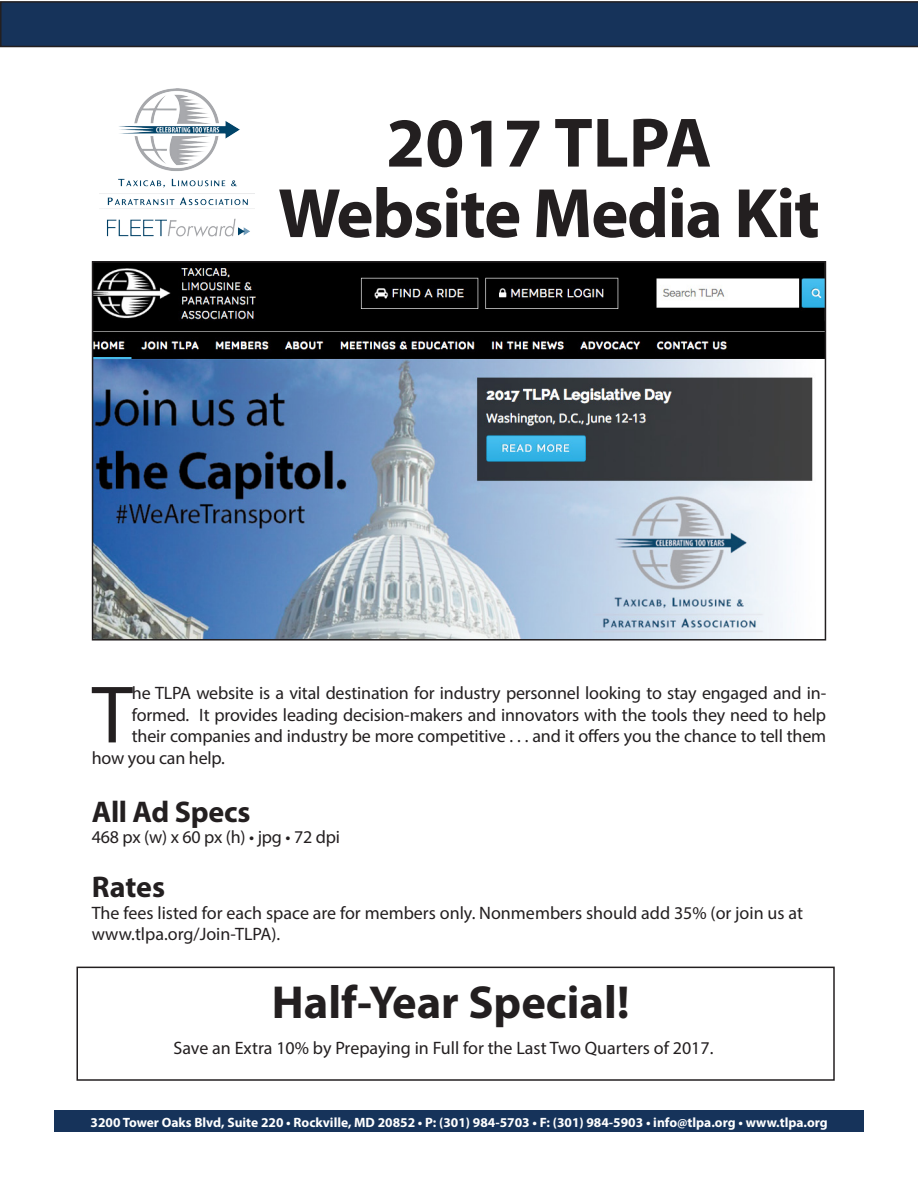
<style>
.page{position:relative;width:918px;height:1188px;background:#fff}
.page>*{position:absolute;margin:0;border:0;box-sizing:border-box;transform-origin:0 0}
.t1{font:82.05px "Myriad Pro";color:#231f20}
.t2{font:700 70.5px/70.5px "Myriad Pro";letter-spacing:-.02em;color:#231f20;text-align:center}
.t3{font:700 46.5px "Myriad Pro";color:#231f20}
.t4{font:700 30px "Myriad Pro";letter-spacing:-.01em;color:#231f20}
.t5{font:18px/21.6px "Myriad Pro";letter-spacing:-.01em;color:#231f20}
.t6{font:700 13.5px "Myriad Pro";color:#fff}
</style>
<div class="page">
<img style="left:95px;top:264px;width:728px;height:374px">
<div style="left:92px;top:261px;width:734px;height:380px;border:2px solid #231f20"></div>
<div style="left:54px;top:1111px;width:810px;height:21px;background:#16335a"></div>
<svg style="left:0;top:1px;width:918px;height:46px"></svg>
<div style="left:76px;top:967px;width:759px;height:114px;border:2px solid #231f20"></div>
<img style="left:99px;top:88px;width:155px;height:149px">
<p class="t2" style="left:278px;top:105px;width:543px">2017 TLPA<br>Website Media Kit</p>
<p class="t1" style="left:92px;top:664px;width:42px">T</p>
<p class="t5" style="left:132px;top:682px;width:696px">he TLPA website is a vital destination for industry personnel looking to stay engaged and in-</p>
<p class="t5" style="left:132px;top:704px;width:696px">formed. It provides leading decision-makers and innovators with the tools they need to help</p>
<p class="t5" style="left:132px;top:725px;width:696px">their companies and industry be more competitive . . . and it offers you the chance to tell them</p>
<p class="t5" style="left:92px;top:747px;width:135px">how you can help.</p>
<p class="t4" style="left:92px;top:792px;width:160px">All Ad Specs</p>
<p class="t5" style="left:92px;top:826px;width:250px">468 px (w) x 60 px (h) • jpg • 72 dpi</p>
<p class="t4" style="left:92px;top:868px;width:75px">Rates</p>
<p class="t5" style="left:92px;top:902px;width:713px">The fees listed for each space are for members only. Nonmembers should add 35% (or join us at www.tlpa.org/Join-TLPA).</p>
<p class="t3" style="left:272px;top:972px;width:359px">Half-Year Special!</p>
<p class="t5" style="left:174px;top:1037px;width:541px">Save an Extra 10% by Prepaying in Full for the Last Two Quarters of 2017.</p>
<p class="t6" style="left:91px;top:1113px;width:739px">3200 Tower Oaks Blvd, Suite 220 • Rockville, MD 20852 • P: (301) 984-5703 • F: (301) 984-5903 • info@tlpa.org • www.tlpa.org</p>
</div>
